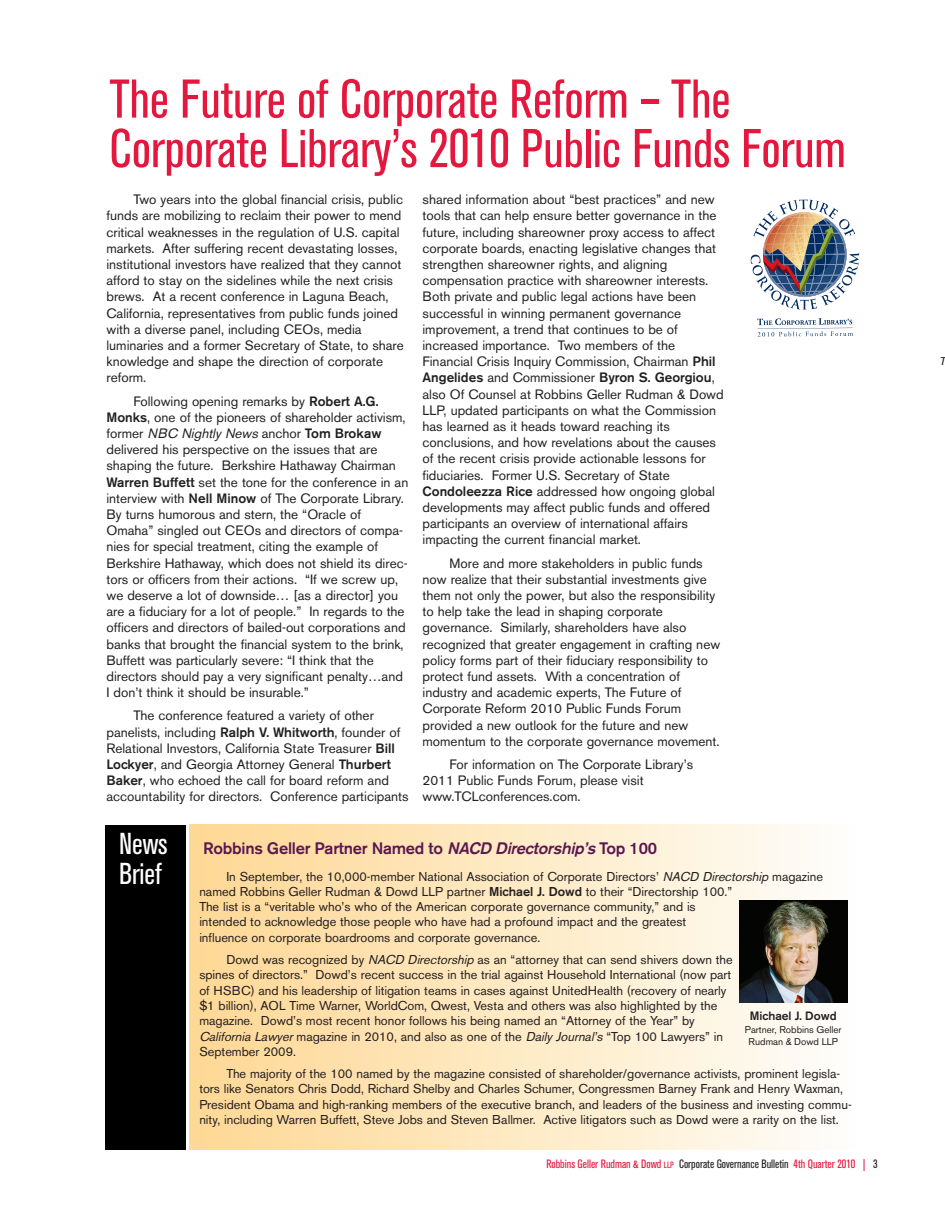
<style>
.page{position:relative;width:945px;height:1215px;background:#fff}
.page>*{position:absolute;margin:0;border:0;box-sizing:border-box;transform-origin:0 0}
.t1{font:condensed 54px/49.5px "Akzidenz Grotesk BQ";color:#e4183e}
.t2{font:condensed 30px "Akzidenz Grotesk BQ";color:#fff}
.t3{font:500 16.5px "Akzidenz Grotesk BE";letter-spacing:-.015em;color:#5a1750}
.t4{font:13.5px/16.2px "Akzidenz Grotesk BE";color:#231f20}
.t5{font:12.75px/15.3px "Akzidenz Grotesk BE";color:#231f20}
.t6{font:condensed 12px "Akzidenz Grotesk BQ";color:#e4183e}
.t7{font:500 12px "Akzidenz Grotesk BE";color:#231f20}
.t8{font:italic 11.25px "Frutiger";color:#231f20}
.t9{font:9.75px/11.7px "Akzidenz Grotesk BE";color:#231f20;text-align:center}
.s1{font-weight:500}
.s2{font-style:italic}
.s3{font-family:"Akzidenz Grotesk BQ";font-weight:400;font-stretch:condensed;font-size:30px;color:#fff}
.s4{font-size:9px}
.s5{color:#231f20}
</style>
<div class="page">
<svg style="left:750px;top:199px;width:109px;height:138px"></svg>
<div style="left:189px;top:824px;width:667px;height:326px;background:linear-gradient(to right,#ffd994,#fbfbf8)"></div>
<div style="left:105px;top:825px;width:81px;height:325px;background:#000001"></div>
<img style="left:739px;top:901px;width:108px;height:101px">
<h1 class="t1" style="left:109px;top:78px;width:738px">The Future of Corporate Reform – The<br>Corporate Library’s 2010 Public Funds Forum</h1>
<p class="t4" style="left:106px;top:193px;width:299px;text-indent:27px">Two years into the global financial crisis, public funds are mobilizing to reclaim their power to mend critical weaknesses in the regulation of U.S. capital markets. After suffering recent devastating losses, institutional investors have realized that they cannot afford to stay on the sidelines while the next crisis brews. At a recent conference in Laguna Beach, California, representatives from public funds joined with a diverse panel, including CEOs, media luminaries and a former Secretary of State, to share knowledge and shape the direction of corporate reform.</p>
<p class="t4" style="left:106px;top:394px;width:303px;text-indent:27px">Following opening remarks by <span class="s1">Robert A.G.<br>Monks</span>, one of the pioneers of shareholder activism, former <span class="s2">NBC Nightly News</span>anchor <span class="s1">Tom Brokaw </span>delivered his perspective on the issues that are shaping the future. Berkshire Hathaway Chairman <span class="s1">Warren Buffett</span> set the tone for the conference in an interview with <span class="s1">Nell Minow</span> of The Corporate Library.<br>By turns humorous and stern, the “Oracle of Omaha” singled out CEOs and directors of compa&shy;nies for special treatment, citing the example of Berkshire Hathaway, which does not shield its direc&shy;tors or officers from their actions. “If we screw up, we deserve a lot of downside… [as a director] you are a fiduciary for a lot of people.” In regards to the officers and directors of bailed-out corporations and banks that brought the financial system to the brink, Buffett was particularly severe: “I think that the directors should pay a very significant penalty…and I don’t think it should be insurable.”</p>
<p class="t4" style="left:106px;top:709px;width:304px;text-indent:27px">The conference featured a variety of other panelists, including <span class="s1">Ralph V. Whitworth</span>, founder of Relational Investors, California State Treasurer <span class="s1">Bill Lockyer</span>, and Georgia Attorney General <span class="s1">Thurbert Baker</span>, who echoed the call for board reform and accountability for directors. Conference participants</p>
<p class="t4" style="left:423px;top:193px;width:303px">shared information about “best practices” and new tools that can help ensure better governance in the future, including shareowner proxy access to affect corporate boards, enacting legislative changes that strengthen shareowner rights, and aligning compensation practice with shareowner interests.<br>Both private and public legal actions have been successful in winning permanent governance improvement, a trend that continues to be of increased importance. Two members of the Financial Crisis Inquiry Commission, Chairman <span class="s1">Phil Angelides</span> and Commissioner <span class="s1">Byron S. Georgiou</span>, also Of Counsel at Robbins Geller Rudman &amp; Dowd LLP, updated participants on what the Commission has learned as it heads toward reaching its conclusions, and how revelations about the causes of the recent crisis provide actionable lessons for fiduciaries. Former U.S. Secretary of State <span class="s1">Condoleezza Rice</span> addressed how ongoing global developments may affect public funds and offered participants an overview of international affairs impacting the current financial market.</p>
<p class="t4" style="left:423px;top:556px;width:299px;text-indent:27px">More and more stakeholders in public funds now realize that their substantial investments give them not only the power, but also the responsibility to help take the lead in shaping corporate governance. Similarly, shareholders have also recognized that greater engagement in crafting new policy forms part of their fiduciary responsibility to protect fund assets. With a concentration of industry and academic experts, The Future of Corporate Reform 2010 Public Funds Forum provided a new outlook for the future and new momentum to the corporate governance movement.</p>
<p class="t4" style="left:423px;top:758px;width:272px;text-indent:27px">For information on The Corporate Library’s<br>2011 Public Funds Forum, please visit www.TCLconferences.com.</p>
<p class="t3" style="left:119px;top:843px;width:540px"><span class="s3">News</span> Robbins Geller Partner Named to <span class="s2">NACDDirectorship’s</span>Top 100</p>
<h2 class="t2" style="left:119px;top:863px;width:45px">Brief</h2>
<p class="t5" style="left:199px;top:870px;width:625px;text-indent:27px">In September, the 10,000-member National Association of Corporate Directors’ <span class="s2">NACDDirectorship</span>magazine named Robbins Geller Rudman &amp; Dowd LLP partner <span class="s1">Michael J. Dowd</span> to their “Directorship 100.”<br>The list is a “veritable who’s who of the American corporate governance community,” and is<br>intended to acknowledge those people who have had a profound impact and the greatest<br>influence on corporate boardrooms and corporate governance.</p>
<p class="t5" style="left:199px;top:953px;width:535px;text-indent:27px">Dowd was recognized by <span class="s2">NACDDirectorship</span>as an “attorney that can send shivers down the spines of directors.” Dowd’s recent success in the trial against Household International (now part of HSBC) and his leadership of litigation teams in cases against UnitedHealth (recovery of nearly $1 billion), AOL Time Warner, WorldCom, Qwest, Vesta and others was also highlighted by the magazine. Dowd’s most recent honor follows his being named an “Attorney of the Year” by <span class="s2">CaliforniaLawyer</span>magazine in 2010, and also as one of the <span class="s2">Daily Journal’s</span>“Top 100 Lawyers” in September 2009.</p>
<p class="t5" style="left:199px;top:1067px;width:654px;text-indent:27px">The majority of the 100 named by the magazine consisted of shareholder/governance activists, prominent legisla&shy;tors like Senators Chris Dodd, Richard Shelby and Charles Schumer, Congressmen Barney Frank and Henry Waxman, President Obama and high-ranking members of the executive branch, and leaders of the business and investing commu&shy;nity, including Warren Buffett, Steve Jobs and Steven Ballmer. Active litigators such as Dowd were a rarity on the list.</p>
<p class="t7" style="left:750px;top:1012px;width:88px">Michael J. Dowd</p>
<p class="t9" style="left:745px;top:1025px;width:98px">Partner, Robbins Geller<br>Rudman &amp; Dowd LLP</p>
<p class="t6" style="left:546px;top:1160px;width:333px">Robbins Geller Rudman &amp; Dowd <span class="s4">LLP</span> <span class="s5">Corporate Governance Bulletin</span> 4th Quarter 2010 | <span class="s5">3</span></p>
<p class="t8" style="left:940px;top:354px;width:8px">T</p>
</div>
